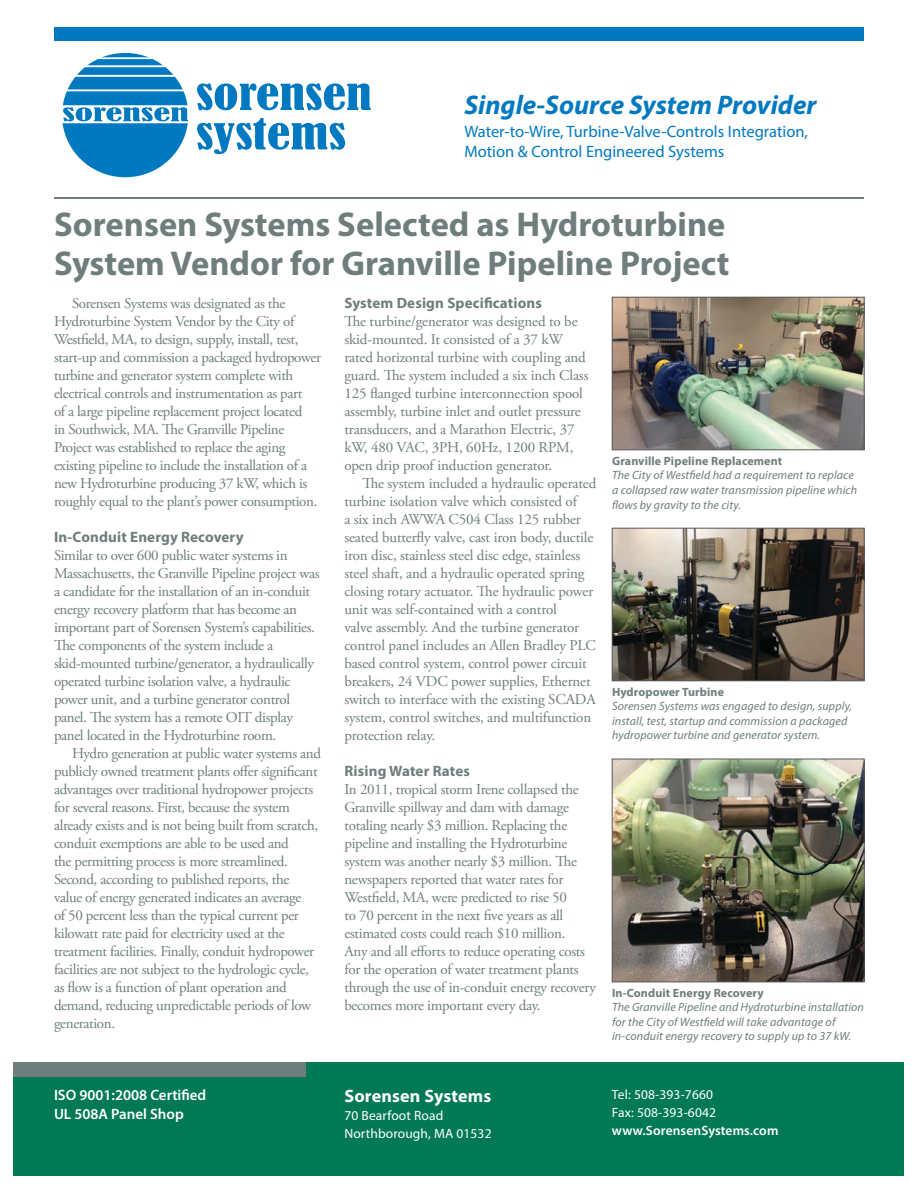
<style>
.page{position:relative;width:918px;height:1188px;background:#fff}
.page>*{position:absolute;margin:0;border:0;box-sizing:border-box;transform-origin:0 0}
.t1{font:condensed 39.45px/39.5px "Bernard";color:#0079c1;scale:1.33 1}
.t2{font:700 34.5px "Myriad Pro";color:#6f7d7d}
.t3{font:italic 700 27px "Myriad Pro";color:#0079c1}
.t4{font:700 18px "Myriad Pro";letter-spacing:.01em;color:#fff}
.t5{font:16.5px "Myriad Pro";color:#0079c1}
.t6{font:15px/18px "Adobe Garamond Pro";letter-spacing:-.025em;color:#6f7d7d}
.t7{font:700 15px "Myriad Pro";letter-spacing:.01em;color:#6f7d7d}
.t8{font:600 15px "Myriad Pro";color:#fff}
.t9{font:13.5px "Myriad Pro";letter-spacing:.01em;color:#fff}
.t10{font:600 13.5px "Myriad Pro";letter-spacing:.01em;color:#fff}
.t11{font:italic 12px/14.4px "Myriad Pro";letter-spacing:.01em;color:#6f7d7d}
.t12{font:700 12px "Myriad Pro";letter-spacing:.01em;color:#6f7d7d}
</style>
<div class="page">
<div style="left:54px;top:27px;width:810px;height:13px;background:#0079c1"></div>
<div style="left:14px;top:1062px;width:890px;height:113px;background:#007954"></div>
<img style="left:614px;top:299px;width:248px;height:149px">
<div style="left:612px;top:297px;width:252px;height:153px;border:1px solid #58595b"></div>
<img style="left:614px;top:530px;width:248px;height:149px">
<div style="left:612px;top:528px;width:252px;height:153px;border:1px solid #58595b"></div>
<hr style="left:54px;top:198px;width:810px;height:1px;background:#6f7d7d">
<div style="left:14px;top:1062px;width:292px;height:15px;background:#6f7d7d"></div>
<div style="left:62px;top:53px;width:126px;height:124px;background:#0079c1;border-radius:50%"></div>
<hr style="left:97px;top:57px;width:56px;height:2px;background:#fff">
<hr style="left:85px;top:65px;width:80px;height:2px;background:#fff">
<hr style="left:75px;top:75px;width:100px;height:2px;background:#fff">
<svg style="left:62px;top:105px;width:127px;height:18px"></svg>
<hr style="left:66px;top:89px;width:118px;height:2px;background:#fff">
<img style="left:614px;top:761px;width:248px;height:219px">
<div style="left:612px;top:759px;width:252px;height:223px;border:1px solid #58595b"></div>
<h1 class="t1" style="left:196px;top:76px;width:134px">SORENSEN<br>SYSTEMS</h1>
<p class="t3" style="left:464px;top:87px;width:354px">Single-Source System Provider</p>
<p class="t5" style="left:464px;top:121px;width:345px">Water-to-Wire, Turbine-Valve-Controls Integration,</p>
<p class="t5" style="left:464px;top:141px;width:262px">Motion &amp; Control Engineered Systems</p>
<p class="t2" style="left:54px;top:202px;width:673px">Sorensen Systems Selected as Hydroturbine</p>
<p class="t2" style="left:54px;top:241px;width:677px">System Vendor for Granville Pipeline Project</p>
<p class="t6" style="left:54px;top:295px;width:269px;text-indent:18px">Sorensen Systems was designated as the Hydroturbine System Vendor by the City of Westfield, MA, to design, supply, install, test, start-up and commission a packaged hydropower turbine and generator system complete with electrical controls and instrumentation as part<br>of a large pipeline replacement project located<br>in Southwick, MA. The Granville Pipeline Project was established to replace the aging existing pipeline to include the installation of a new Hydroturbine producing 37 kW, which is roughly equal to the plant’s power consumption.</p>
<p class="t7" style="left:54px;top:527px;width:191px">In-Conduit Energy Recovery</p>
<p class="t6" style="left:54px;top:547px;width:267px">Similar to over 600 public water systems in Massachusetts, the Granville Pipeline project was a candidate for the installation of an in-conduit energy recovery platform that has become an important part of Sorensen System’s capabilities.<br>The components of the system include a</p>
<p class="t6" style="left:54px;top:655px;width:261px">skid-mounted turbine/generator, a hydraulically operated turbine isolation valve, a hydraulic power unit, and a turbine generator control panel. The system has a remote OIT display panel located in the Hydroturbine room.</p>
<p class="t6" style="left:54px;top:745px;width:269px;text-indent:18px">Hydro generation at public water systems and publicly owned treatment plants offer significant advantages over traditional hydropower projects for several reasons. First, because the system already exists and is not being built from scratch, conduit exemptions are able to be used and<br>the permitting process is more streamlined.<br>Second, according to published reports, the value of energy generated indicates an average<br>of 50 percent less than the typical current per kilowatt rate paid for electricity used at the treatment facilities. Finally, conduit hydropower facilities are not subject to the hydrologic cycle, as flow is a function of plant operation and demand, reducing unpredictable periods of low generation.</p>
<p class="t8" style="left:54px;top:1085px;width:154px">ISO 9001:2008 Certified</p>
<p class="t8" style="left:54px;top:1105px;width:131px">UL 508A Panel Shop</p>
<p class="t7" style="left:344px;top:293px;width:199px">System Design Specifications</p>
<p class="t6" style="left:344px;top:313px;width:246px">The turbine/generator was designed to be skid-mounted. It consisted of a 37 kW rated horizontal turbine with coupling and guard. The system included a six inch Class 125 flanged turbine interconnection spool assembly, turbine inlet and outlet pressure transducers, and a Marathon Electric, 37 kW, 480 VAC, 3PH, 60Hz, 1200 RPM, open drip proof induction generator.</p>
<p class="t6" style="left:344px;top:475px;width:253px;text-indent:18px">The system included a hydraulic operated turbine isolation valve which consisted of<br>a six inch AWWA C504 Class 125 rubber seated butterfly valve, cast iron body, ductile iron disc, stainless steel disc edge, stainless steel shaft, and a hydraulic operated spring closing rotary actuator. The hydraulic power unit was self-contained with a control<br>valve assembly. And the turbine generator control panel includes an Allen Bradley PLC based control system, control power circuit breakers, 24 VDC power supplies, Ethernet switch to interface with the existing SCADA system, control switches, and multifunction protection relay.</p>
<p class="t7" style="left:344px;top:761px;width:127px">Rising Water Rates</p>
<p class="t6" style="left:344px;top:781px;width:253px">In 2011, tropical storm Irene collapsed the Granville spillway and dam with damage totaling nearly $3 million. Replacing the pipeline and installing the Hydroturbine system was another nearly $3 million. The newspapers reported that water rates for Westfield, MA, were predicted to rise 50<br>to 70 percent in the next five years as all estimated costs could reach $10 million.<br>Any and all efforts to reduce operating costs for the operation of water treatment plants through the use of in-conduit energy recovery becomes more important every day.</p>
<p class="t12" style="left:612px;top:453px;width:172px">Granville Pipeline Replacement</p>
<p class="t11" style="left:612px;top:468px;width:247px">The City of Westfield had a requirement to replace a collapsed raw water transmission pipeline which flows by gravity to the city.</p>
<p class="t12" style="left:612px;top:684px;width:114px">Hydropower Turbine</p>
<p class="t11" style="left:612px;top:699px;width:242px">Sorensen Systems was engaged to design, supply, install, test, startup and commission a packaged hydropower turbine and generator system.</p>
<p class="t12" style="left:612px;top:985px;width:153px">In-Conduit Energy Recovery</p>
<p class="t11" style="left:612px;top:1000px;width:254px">The Granville Pipeline and Hydroturbine installation for the City of Westfield will take advantage of</p>
<p class="t11" style="left:612px;top:1029px;width:241px">in-conduit energy recovery to supply up to 37 kW.</p>
<p class="t4" style="left:344px;top:1084px;width:148px">Sorensen Systems</p>
<p class="t9" style="left:344px;top:1107px;width:100px">70 Bearfoot Road</p>
<p class="t9" style="left:344px;top:1125px;width:149px">Northborough, MA 01532</p>
<p class="t9" style="left:612px;top:1086px;width:103px">Tel: 508-393-7660</p>
<p class="t9" style="left:612px;top:1104px;width:106px">Fax: 508-393-6042</p>
<p class="t10" style="left:612px;top:1121px;width:168px">www.SorensenSystems.com</p>
</div>
